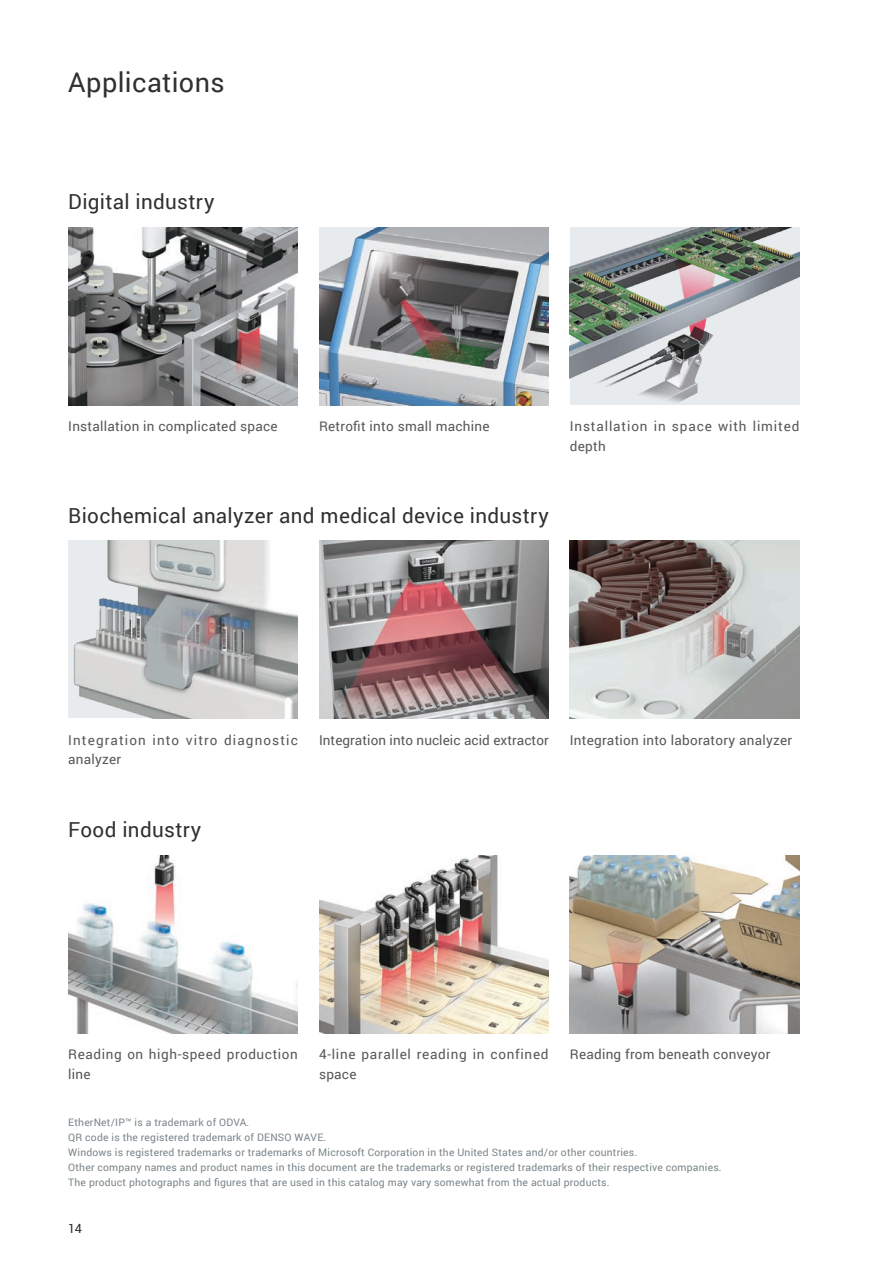
<style>
.page{position:relative;width:893px;height:1263px;background:#fff}
.page>*{position:absolute;margin:0;border:0;box-sizing:border-box;transform-origin:0 0}
.t1{font:27px "Roboto";letter-spacing:.015em;color:#312f30}
.t2{font:20.7px "Roboto";letter-spacing:.015em;color:#312f30}
.t3{font:13.5px "Roboto";letter-spacing:.02em;color:#57585a}
.t4{font:13.5px/19.5px "Roboto";letter-spacing:.08em;color:#57585a}
.t5{font:13.5px/19.5px "Roboto";letter-spacing:.055em;color:#57585a}
.t6{font:13.5px/19.5px "Roboto";letter-spacing:.065em;color:#57585a}
.t7{font:13.5px/19.5px "Roboto";letter-spacing:.045em;color:#57585a}
.t8{font:12.75px "Roboto";color:#312f30}
.t9{font:10.35px/15px "Roboto";letter-spacing:.02em;color:#7b848a}
</style>
<div class="page">
<img style="left:319px;top:227px;width:230px;height:178px">
<img style="left:570px;top:227px;width:229px;height:178px">
<img style="left:68px;top:227px;width:230px;height:178px">
<img style="left:68px;top:540px;width:230px;height:178px">
<img style="left:319px;top:540px;width:230px;height:178px">
<img style="left:570px;top:540px;width:229px;height:178px">
<img style="left:68px;top:855px;width:230px;height:178px">
<img style="left:319px;top:855px;width:230px;height:178px">
<img style="left:570px;top:855px;width:229px;height:178px">
<h1 class="t1" style="left:68px;top:63px;width:158px">Applications</h1>
<h2 class="t2" style="left:68px;top:187px;width:148px">Digital industry</h2>
<h3 class="t3" style="left:68px;top:417px;width:211px">Installation in complicated space</h3>
<h3 class="t3" style="left:319px;top:417px;width:172px">Retrofit into small machine</h3>
<h2 class="t2" style="left:68px;top:501px;width:482px">Biochemical analyzer and medical device industry</h2>
<h3 class="t6" style="left:570px;top:416px;width:231px">Installation in space with limited depth</h3>
<h3 class="t4" style="left:68px;top:729px;width:231px">Integration into vitro diagnostic analyzer</h3>
<h2 class="t2" style="left:68px;top:815px;width:135px">Food industry</h2>
<h3 class="t3" style="left:319px;top:730px;width:231px">Integration into nucleic acid extractor</h3>
<h3 class="t3" style="left:570px;top:730px;width:224px">Integration into laboratory analyzer</h3>
<h3 class="t7" style="left:68px;top:1044px;width:231px">Reading on high-speed production line</h3>
<h3 class="t5" style="left:319px;top:1044px;width:231px">4-line parallel reading in confined space</h3>
<h3 class="t3" style="left:570px;top:1045px;width:202px">Reading from beneath conveyor</h3>
<p class="t9" style="left:68px;top:1114px;width:655px">EtherNet/IP™ is a trademark of ODVA.<br>QR code is the registered trademark of DENSO WAVE.<br>Windows is registered trademarks or trademarks of Microsoft Corporation in the United States and/or other countries.<br>Other company names and product names in this document are the trademarks or registered trademarks of their respective companies.<br>The product photographs and figures that are used in this catalog may vary somewhat from the actual products.</p>
<p class="t8" style="left:68px;top:1219px;width:16px">14</p>
</div>
